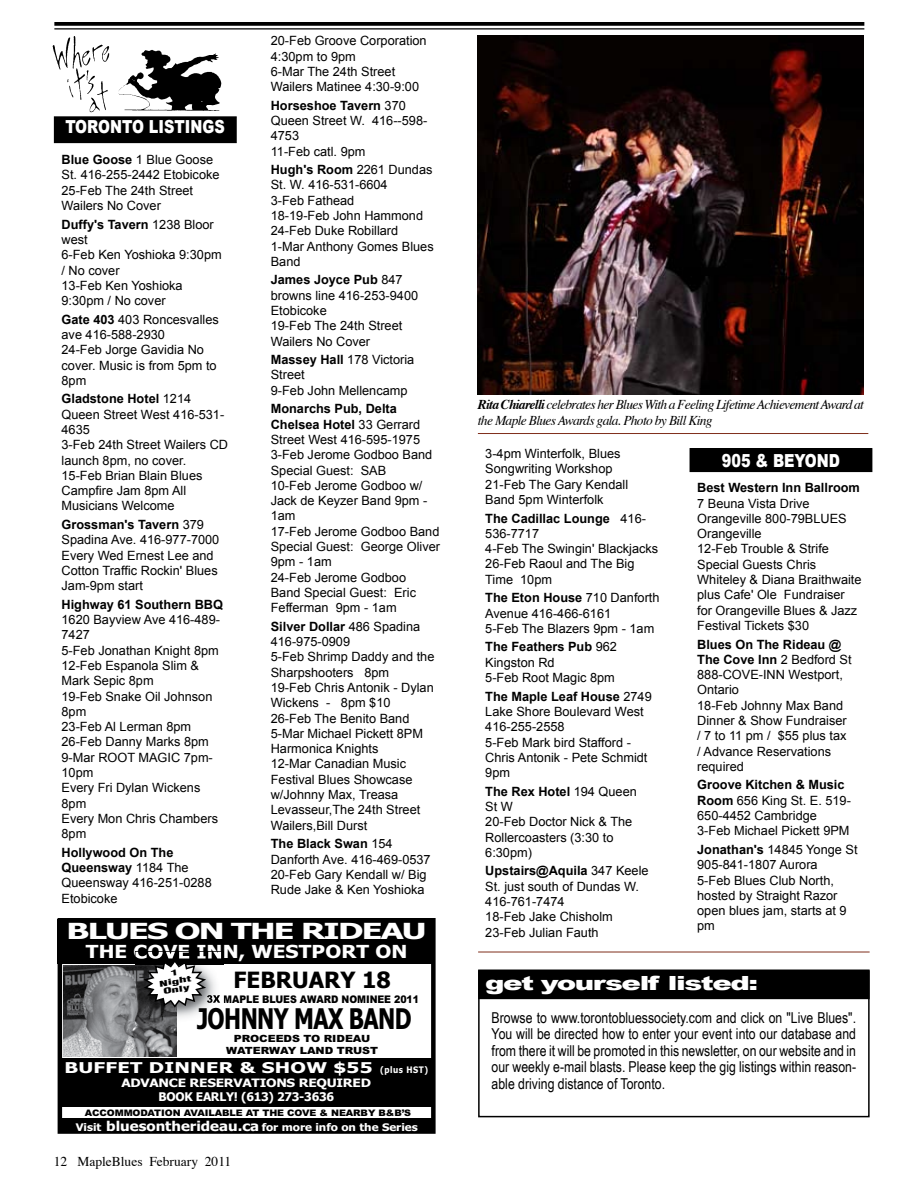
<style>
.page{position:relative;width:918px;height:1188px;background:#fff}
.page>*{position:absolute;margin:0;border:0;box-sizing:border-box;transform-origin:0 0}
.t1{font:700 28.5px "Tahoma";letter-spacing:-.025em;color:#000;scale:.78 1}
.t2{font:22.5px "Tahoma Bold OTF";color:#000}
.t3{font:22.2px "Tahoma Bold OTF";letter-spacing:-.05em;color:#fff;scale:1.51 1}
.t4{font:900 19.5px "Arial";letter-spacing:-.05em;color:#fff;scale:1.5 1}
.t5{font:900 18px "Arial";color:#fff;scale:.8 1}
.t6{font:18px "Tahoma Bold OTF";letter-spacing:.005em;color:#fff;scale:1.15 1}
.t7{font:15px/16.5px "Arial Narrow";color:#000;text-align:justify}
.t8{font:14.85px "Tahoma Bold OTF";letter-spacing:.015em;color:#fff;scale:1.35 1}
.t9{font:italic 13.5px/15.8px "Times";letter-spacing:-.05em;color:#000}
.t10{font:13.5px "Times";color:#000}
.t11{font:12.75px/15.3px "Arial";color:#000}
.t12{font:700 12.75px "Arial";color:#000}
.t13{font:12px "Tahoma Bold OTF";letter-spacing:-.02em;color:#fff}
.t14{font:11.55px "Tahoma Bold OTF";letter-spacing:-.02em;color:#fff;scale:1.18 1}
.t15{font:700 10.5px "Tahoma";color:#fff;scale:1.11 1}
.t16{font:900 10.5px "Arial";letter-spacing:-.005em;color:#000;scale:.9 1}
.t17{font:900 9.9px/12px "Arial";letter-spacing:-.005em;color:#000;text-align:center;scale:1.11 1}
.t18{font:900 9px "Arial";letter-spacing:-.005em;color:#000;scale:1.06 1}
.t19{font:900 condensed 7.8px/8.4px "Helvetica";color:#000;text-align:center;scale:1.92 1}
.s1{font-weight:700}
.s2{font-size:9px}
.s3{font-size:13.5px}
</style>
<div class="page">
<svg style="left:54px;top:22px;width:810px;height:4px;background:#0f0f0f"></svg>
<hr style="left:54px;top:28px;width:810px;height:1px;background:#000">
<div style="left:478px;top:970px;width:392px;height:147px;border:2px solid #000"></div>
<div style="left:479px;top:971px;width:390px;height:27px;background:#000"></div>
<div style="left:478px;top:970px;width:392px;height:29px;border:2px solid #000"></div>
<hr style="left:478px;top:952px;width:392px;height:1px;background:#7f2e1b">
<div style="left:58px;top:918px;width:378px;height:216px;border:4px solid #000"></div>
<div style="left:58px;top:920px;width:376px;height:44px;background:#000"></div>
<div style="left:59px;top:1119px;width:374px;height:14px;background:#000"></div>
<div style="left:60px;top:1058px;width:372px;height:49px;background:#000"></div>
<img style="left:63px;top:965px;width:113px;height:91px">
<img style="left:135px;top:952px;width:89px;height:73px">
<img style="left:207px;top:995px;width:17px;height:8px">
<img style="left:135px;top:952px;width:86px;height:7px">
<svg style="left:144px;top:960px;width:62px;height:48px"></svg>
<img style="left:478px;top:36px;width:386px;height:359px">
<img style="left:52px;top:36px;width:170px;height:77px">
<div style="left:54px;top:117px;width:182px;height:26px;background:#000"></div>
<div style="left:690px;top:449px;width:182px;height:23px;background:#000"></div>
<div style="left:690px;top:448px;width:182px;height:24px;border:1px solid #000"></div>
<hr style="left:478px;top:433px;width:390px;height:1px;background:#7f2e1b">
<h3 class="t5" style="left:65px;top:117px;width:201px">TORONTO LISTINGS</h3>
<p class="t11" style="left:62px;top:152px;width:160px"><span class="s1">Blue Goose</span> 1 Blue Goose<br>St. 416-255-2442 Etobicoke<br>25-Feb The 24th Street<br>Wailers No Cover</p>
<p class="t11" style="left:62px;top:216px;width:162px"><span class="s1">Duffy's Tavern</span> 1238 Bloor west<br>6-Feb Ken Yoshioka 9:30pm / No cover<br>13-Feb Ken Yoshioka<br>9:30pm / No cover</p>
<p class="t11" style="left:62px;top:312px;width:159px"><span class="s1">Gate 403</span> 403 Roncesvalles ave 416-588-2930<br>24-Feb Jorge Gavidia No cover. Music is from 5pm to<br>8pm</p>
<p class="t11" style="left:62px;top:391px;width:168px"><span class="s1">Gladstone Hotel</span> 1214<br>Queen Street West 416-531-<br>4635<br>3-Feb 24th Street Wailers CD launch 8pm, no cover.<br>15-Feb Brian Blain Blues<br>Campfire Jam 8pm All<br>Musicians Welcome</p>
<p class="t11" style="left:62px;top:517px;width:159px"><span class="s1">Grossman's Tavern</span> 379<br>Spadina Ave. 416-977-7000<br>Every Wed Ernest Lee and<br>Cotton Traffic Rockin' Blues<br>Jam-9pm start</p>
<p class="t12" style="left:62px;top:597px;width:163px">Highway 61 Southern BBQ</p>
<p class="t11" style="left:62px;top:612px;width:160px">1620 Bayview Ave 416-489-<br>7427<br>5-Feb Jonathan Knight 8pm<br>12-Feb Espanola Slim &amp;<br>Mark Sepic 8pm<br>19-Feb Snake Oil Johnson<br>8pm<br>23-Feb Al Lerman 8pm<br>26-Feb Danny Marks 8pm<br>9-Mar ROOT MAGIC 7pm-<br>10pm<br>Every Fri Dylan Wickens<br>8pm<br>Every Mon Chris Chambers<br>8pm</p>
<p class="t11" style="left:62px;top:845px;width:152px"><span class="s1">Hollywood On The<br>Queensway</span> 1184 The<br>Queensway 416-251-0288<br>Etobicoke</p>
<p class="t11" style="left:271px;top:33px;width:157px">20-Feb Groove Corporation<br>4:30pm to 9pm<br>6-Mar The 24th Street<br>Wailers Matinee 4:30-9:00</p>
<p class="t11" style="left:271px;top:98px;width:158px"><span class="s1">Horseshoe Tavern</span> 370<br>Queen Street W. 416--598-<br>4753<br>11-Feb catl. 9pm</p>
<p class="t11" style="left:271px;top:162px;width:164px"><span class="s1">Hugh's Room</span> 2261 Dundas<br>St. W. 416-531-6604<br>3-Feb Fathead<br>18-19-Feb John Hammond<br>24-Feb Duke Robillard<br>1-Mar Anthony Gomes Blues<br>Band</p>
<p class="t11" style="left:271px;top:272px;width:149px"><span class="s1">James Joyce Pub</span> 847 browns line 416-253-9400<br>Etobicoke<br>19-Feb The 24th Street<br>Wailers No Cover</p>
<p class="t11" style="left:271px;top:352px;width:145px"><span class="s1">Massey Hall</span> 178 Victoria<br>Street<br>9-Feb John Mellencamp</p>
<p class="t11" style="left:271px;top:401px;width:171px"><span class="s1">Monarchs Pub, Delta<br>Chelsea Hotel</span> 33 Gerrard<br>Street West 416-595-1975<br>3-Feb Jerome Godboo Band<br>Special Guest: SAB<br>10-Feb Jerome Godboo w/<br>Jack de Keyzer Band 9pm -<br>1am<br>17-Feb Jerome Godboo Band<br>Special Guest: George Oliver<br>9pm - 1am<br>24-Feb Jerome Godboo<br>Band Special Guest: Eric<br>Fefferman 9pm - 1am</p>
<p class="t11" style="left:271px;top:619px;width:165px"><span class="s1">Silver Dollar</span> 486 Spadina<br>416-975-0909<br>5-Feb Shrimp Daddy and the<br>Sharpshooters 8pm<br>19-Feb Chris Antonik - Dylan<br>Wickens - 8pm $10<br>26-Feb The Benito Band<br>5-Mar Michael Pickett 8PM<br>Harmonica Knights<br>12-Mar Canadian Music<br>Festival Blues Showcase w/Johnny Max, Treasa<br>Levasseur,The 24th Street<br>Wailers,Bill Durst</p>
<p class="t11" style="left:271px;top:836px;width:161px"><span class="s1">The Black Swan</span> 154<br>Danforth Ave. 416-469-0537<br>20-Feb Gary Kendall w/ Big<br>Rude Jake &amp; Ken Yoshioka</p>
<h3 class="t3" style="left:66px;top:916px;width:240px">BLUES ON THE RIDEAU</h3>
<h3 class="t6" style="left:86px;top:939px;width:281px">THE COVE INN, WESTPORT ON</h3>
<p class="t19" style="left:157px;top:972px;width:18px;rotate:-10deg">1<br>Night<br>Only</p>
<h1 class="t1" style="left:197px;top:1001px;width:277px">JOHNNY MAX BAND</h1>
<h2 class="t2" style="left:233px;top:964px;width:159px">FEBRUARY 18</h2>
<p class="t16" style="left:207px;top:993px;width:238px">3X MAPLE BLUES AWARD NOMINEE 2011</p>
<p class="t17" style="left:226px;top:1033px;width:138px">PROCEEDS TO RIDEAU<br>WATERWAY LAND TRUST</p>
<p class="t8" style="left:64px;top:1058px;width:271px">BUFFET DINNER &amp; SHOW $55 <span class="s2">(plus HST)</span></p>
<p class="t14" style="left:121px;top:1074px;width:213px">ADVANCE RESERVATIONS REQUIRED</p>
<p class="t13" style="left:158px;top:1088px;width:177px">BOOK EARLY! (613) 273-3636</p>
<p class="t18" style="left:85px;top:1108px;width:309px">ACCOMMODATION AVAILABLE AT THE COVE &amp; NEARBY B&amp;B’S</p>
<p class="t15" style="left:76px;top:1120px;width:310px">Visit <span class="s3">bluesontherideau.ca</span> for more info on the Series</p>
<p class="t10" style="left:54px;top:1149px;width:179px">12 MapleBlues February 2011</p>
<p class="t9" style="left:478px;top:395px;width:388px"><span class="s1">Rita Chiarelli</span> celebrates her Blues With a Feeling Lifetime Achievement Award at the Maple Blues Awards gala. Photo by Bill King</p>
<h3 class="t5" style="left:722px;top:451px;width:149px">905 &amp; BEYOND</h3>
<p class="t11" style="left:485px;top:446px;width:144px">3-4pm Winterfolk, Blues<br>Songwriting Workshop<br>21-Feb The Gary Kendall<br>Band 5pm Winterfolk</p>
<p class="t11" style="left:485px;top:510px;width:174px"><span class="s1">The Cadillac Lounge</span> 416-<br>536-7717<br>4-Feb The Swingin' Blackjacks<br>26-Feb Raoul and The Big<br>Time 10pm</p>
<p class="t11" style="left:485px;top:590px;width:176px"><span class="s1">The Eton House</span> 710 Danforth<br>Avenue 416-466-6161<br>5-Feb The Blazers 9pm - 1am</p>
<p class="t11" style="left:485px;top:639px;width:133px"><span class="s1">The Feathers Pub</span> 962<br>Kingston Rd<br>5-Feb Root Magic 8pm</p>
<p class="t11" style="left:485px;top:688px;width:168px"><span class="s1">The Maple Leaf House</span> 2749<br>Lake Shore Boulevard West<br>416-255-2558<br>5-Feb Mark bird Stafford -<br>Chris Antonik - Pete Schmidt<br>9pm</p>
<p class="t11" style="left:485px;top:784px;width:153px"><span class="s1">The Rex Hotel</span> 194 Queen<br>St W<br>20-Feb Doctor Nick &amp; The<br>Rollercoasters (3:30 to<br>6:30pm)</p>
<p class="t11" style="left:485px;top:863px;width:165px"><span class="s1">Upstairs@Aquila</span> 347 Keele<br>St. just south of Dundas W.<br>416-761-7474<br>18-Feb Jake Chisholm<br>23-Feb Julian Fauth</p>
<p class="t12" style="left:697px;top:481px;width:164px">Best Western Inn Ballroom</p>
<p class="t11" style="left:697px;top:495px;width:166px">7 Beuna Vista Drive<br>Orangeville 800-79BLUES<br>Orangeville<br>12-Feb Trouble &amp; Strife<br>Special Guests Chris<br>Whiteley &amp; Diana Braithwaite plus Cafe' Ole Fundraiser for Orangeville Blues &amp; Jazz<br>Festival Tickets $30</p>
<p class="t11" style="left:697px;top:636px;width:156px"><span class="s1">Blues On The Rideau @<br>The Cove Inn</span> 2 Bedford St<br>888-COVE-INN Westport,<br>Ontario<br>18-Feb Johnny Max Band<br>Dinner &amp; Show Fundraiser / 7 to 11 pm / $55 plus tax / Advance Reservations required</p>
<p class="t11" style="left:697px;top:777px;width:155px"><span class="s1">Groove Kitchen &amp; Music<br>Room</span> 656 King St. E. 519-<br>650-4452 Cambridge<br>3-Feb Michael Pickett 9PM</p>
<p class="t11" style="left:697px;top:842px;width:162px"><span class="s1">Jonathan's</span> 14845 Yonge St<br>905-841-1807 Aurora<br>5-Feb Blues Club North, hosted by Straight Razor open blues jam, starts at 9 pm</p>
<h3 class="t4" style="left:485px;top:972px;width:184px">get yourself listed:</h3>
<p class="t7" style="left:492px;top:1009px;width:366px">Browse to www.torontobluessociety.com and click on "Live Blues".<br>You will be directed how to enter your event into our database and from there it will be promoted in this newsletter, on our website and in our weekly e-mail blasts. Please keep the gig listings within reason&shy;able driving distance of Toronto.</p>
</div>
